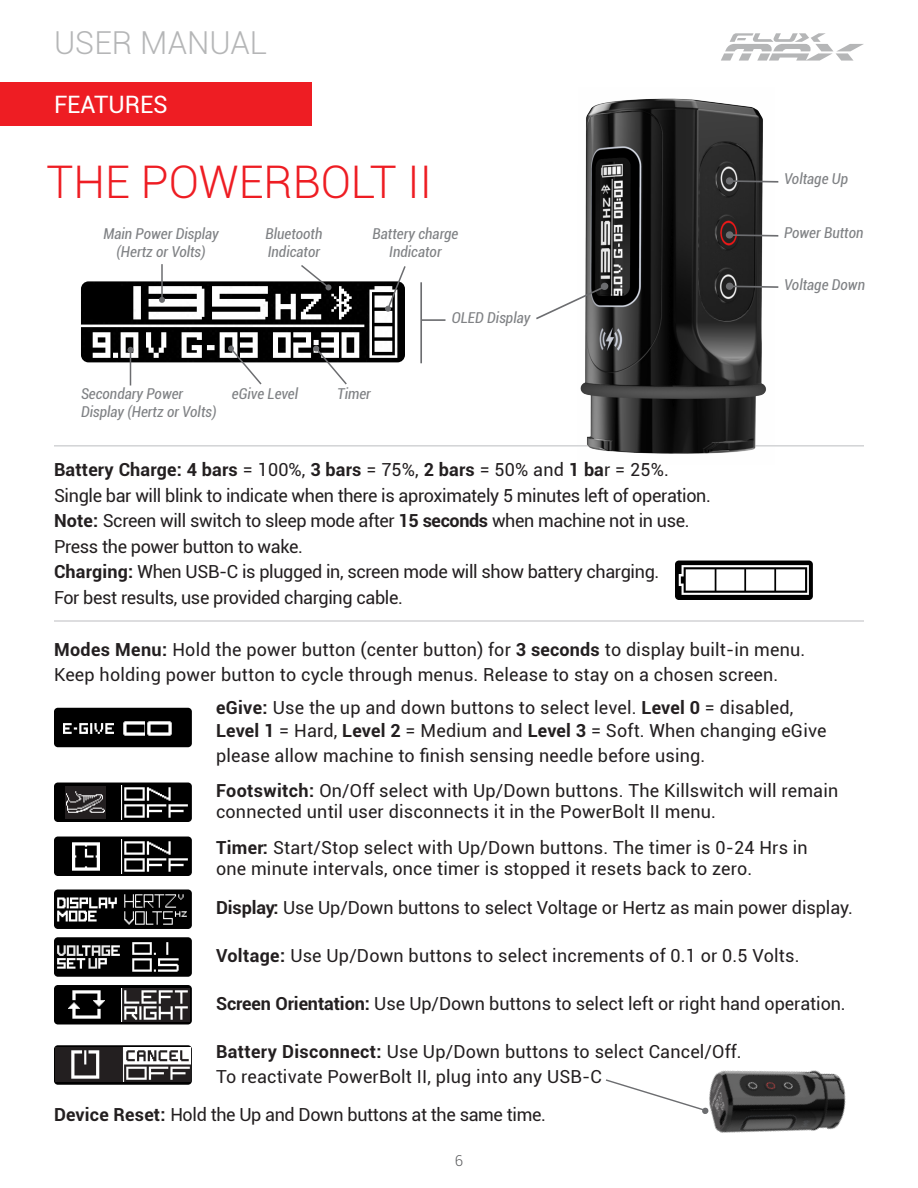
<style>
.page{position:relative;width:918px;height:1188px;background:#fff}
.page>*{position:absolute;margin:0;border:0;box-sizing:border-box;transform-origin:0 0}
.t1{font:300 45px "Roboto";color:#ee1d23}
.t2{font:300 31.65px "Roboto";color:#b5b6b7}
.t3{font:24px "Roboto";color:#fff}
.t4{font:18px/21px "Roboto";letter-spacing:.01em;color:#231f20}
.t5{font:18px "Roboto";letter-spacing:-.02em;color:#231f20}
.t6{font:700 18px "Roboto";letter-spacing:.01em;color:#231f20}
.t7{font:italic condensed 15px "Roboto";color:#808285}
.t8{font:300 15px "Roboto";color:#57585a}
.s1{font-weight:400}
.s2{font-weight:700}
</style>
<div class="page">
<svg style="left:721px;top:33px;width:143px;height:28px"></svg>
<hr style="left:54px;top:446px;width:810px;height:1px;background:#bcbdc0">
<hr style="left:54px;top:621px;width:810px;height:1px;background:#bcbdc0">
<div style="left:0;top:83px;width:312px;height:43px;background:#ee1d23"></div>
<img style="left:709px;top:1070px;width:137px;height:63px">
<img style="left:577px;top:98px;width:198px;height:356px">
<svg style="left:725px;top:176px;width:54px;height:10px"></svg>
<svg style="left:536px;top:282px;width:72px;height:39px"></svg>
<svg style="left:725px;top:230px;width:54px;height:10px"></svg>
<svg style="left:725px;top:282px;width:54px;height:9px"></svg>
<svg style="left:605px;top:1079px;width:104px;height:35px"></svg>
<img style="left:81px;top:281px;width:324px;height:81px">
<hr style="left:420px;top:282px;width:2px;height:81px;background:#6c6d70">
<hr style="left:421px;top:319px;width:24px;height:2px;background:#6c6d70">
<hr style="left:161px;top:264px;width:2px;height:36px;background:#6c6d70">
<svg style="left:159px;top:297px;width:6px;height:6px"></svg>
<hr style="left:130px;top:350px;width:1px;height:36px;background:#6c6d70">
<svg style="left:128px;top:347px;width:6px;height:6px"></svg>
<svg style="left:228px;top:346px;width:35px;height:39px"></svg>
<svg style="left:385px;top:266px;width:21px;height:46px"></svg>
<svg style="left:299px;top:265px;width:32px;height:25px"></svg>
<svg style="left:313px;top:346px;width:35px;height:39px"></svg>
<div style="left:54px;top:708px;width:138px;height:39px;background:#000;border-radius:4px"></div>
<img style="left:64px;top:723px;width:49px;height:11px">
<img style="left:123px;top:721px;width:22px;height:15px">
<img style="left:147px;top:721px;width:25px;height:15px">
<div style="left:675px;top:561px;width:138px;height:39px;background:#000;border-radius:4px"></div>
<img style="left:678px;top:565px;width:131px;height:30px">
<div style="left:54px;top:783px;width:138px;height:39px;background:#000;border-radius:4px"></div>
<img style="left:65px;top:787px;width:41px;height:32px">
<img style="left:122px;top:785px;width:66px;height:34px">
<div style="left:54px;top:837px;width:138px;height:39px;background:#000;border-radius:4px"></div>
<img style="left:72px;top:842px;width:28px;height:29px">
<img style="left:122px;top:839px;width:66px;height:34px">
<div style="left:54px;top:890px;width:138px;height:39px;background:#000;border-radius:4px"></div>
<img style="left:57px;top:897px;width:60px;height:25px">
<img style="left:124px;top:894px;width:63px;height:31px">
<div style="left:54px;top:937px;width:138px;height:40px;background:#000;border-radius:4px"></div>
<img style="left:57px;top:945px;width:63px;height:24px">
<img style="left:132px;top:942px;width:47px;height:30px">
<div style="left:54px;top:985px;width:138px;height:40px;background:#000;border-radius:4px"></div>
<img style="left:68px;top:990px;width:36px;height:29px">
<img style="left:122px;top:988px;width:67px;height:33px">
<svg style="left:54px;top:1045px;width:138px;height:40px"></svg>
<img style="left:55px;top:1048px;width:136px;height:34px">
<h2 class="t2" style="left:54px;top:21px;width:215px">USER MANUAL</h2>
<p class="t3" style="left:54px;top:88px;width:115px">FEATURES</p>
<p class="t1" style="left:47px;top:151px;width:387px">THE POWERBOLT II</p>
<p class="t7" style="left:104px;top:223px;width:117px">Main Power Display</p>
<p class="t7" style="left:117px;top:241px;width:91px">(Hertz or Volts)</p>
<p class="t7" style="left:265px;top:223px;width:59px">Bluetooth</p>
<p class="t7" style="left:268px;top:241px;width:54px">Indicator</p>
<p class="t7" style="left:373px;top:223px;width:87px">Battery charge</p>
<p class="t7" style="left:389px;top:241px;width:54px">Indicator</p>
<p class="t7" style="left:452px;top:308px;width:80px">OLED Display</p>
<p class="t7" style="left:81px;top:383px;width:104px">Secondary Power</p>
<p class="t7" style="left:81px;top:401px;width:137px">Display (Hertz or Volts)</p>
<p class="t7" style="left:232px;top:383px;width:68px">eGive Level</p>
<p class="t7" style="left:337px;top:383px;width:35px">Timer</p>
<p class="t6" style="left:54px;top:457px;width:617px">Battery Charge: 4 bars <span class="s1">= 100%,</span> 3 bars <span class="s1">= 75%,</span> 2 bars <span class="s1">= 50% and</span> 1 ba<span class="s1">r = 25%.</span></p>
<p class="t5" style="left:54px;top:483px;width:658px">Single bar will blink to indicate when there is aproximately 5 minutes left of operation.</p>
<p class="t5" style="left:54px;top:508px;width:637px"><span class="s2">Note:</span> Screen will switch to sleep mode after <span class="s2">15 seconds</span> when machine not in use.</p>
<p class="t5" style="left:54px;top:534px;width:251px">Press the power button to wake.</p>
<p class="t5" style="left:54px;top:559px;width:607px"><span class="s2">Charging:</span> When USB-C is plugged in, screen mode will show battery charging.</p>
<p class="t5" style="left:54px;top:585px;width:350px">For best results, use provided charging cable.</p>
<p class="t7" style="left:784px;top:169px;width:66px">Voltage Up</p>
<p class="t7" style="left:784px;top:223px;width:81px">Power Button</p>
<p class="t7" style="left:784px;top:274px;width:83px">Voltage Down</p>
<p class="t4" style="left:54px;top:636px;width:753px;line-height:25.5px"><span class="s2">Modes Menu:</span> Hold the power button (center button) for <span class="s2">3 seconds</span> to display built-in menu.<br>Keep holding power button to cycle through menus. Release to stay on a chosen screen.</p>
<p class="t4" style="left:216px;top:696px;width:612px;line-height:22.5px"><span class="s2">eGive:</span> Use the up and down buttons to select level. <span class="s2">Level 0</span> = disabled,<br><span class="s2">Level 1</span> = Hard, <span class="s2">Level 2</span> = Medium and <span class="s2">Level 3</span> = Soft. When changing eGive</p>
<p class="t4" style="left:216px;top:744px;width:491px">please allow machine to finish sensing needle before using.</p>
<p class="t4" style="left:216px;top:779px;width:624px"><span class="s2">Footswitch:</span> On/Off select with Up/Down buttons. The Killswitch will remain connected until user disconnects it in the PowerBolt II menu.</p>
<p class="t4" style="left:216px;top:836px;width:593px"><span class="s2">Timer:</span> Start/Stop select with Up/Down buttons. The timer is 0-24 Hrs in one minute intervals, once timer is stopped it resets back to zero.</p>
<p class="t4" style="left:216px;top:896px;width:639px"><span class="s2">Display:</span> Use Up/Down buttons to select Voltage or Hertz as main power display.</p>
<p class="t4" style="left:216px;top:944px;width:585px"><span class="s2">Voltage:</span> Use Up/Down buttons to select increments of 0.1 or 0.5 Volts.</p>
<p class="t4" style="left:216px;top:992px;width:631px"><span class="s2">Screen Orientation:</span> Use Up/Down buttons to select left or right hand operation.</p>
<p class="t4" style="left:216px;top:1040px;width:527px"><span class="s2">Battery Disconnect:</span> Use Up/Down buttons to select Cancel/Off.</p>
<p class="t4" style="left:216px;top:1065px;width:387px">To reactivate PowerBolt II, plug into any USB-C</p>
<p class="t5" style="left:54px;top:1101px;width:493px"><span class="s2">Device Reset:</span> Hold the Up and Down buttons at the same time.</p>
<p class="t8" style="left:455px;top:1151px;width:10px">6</p>
</div>
